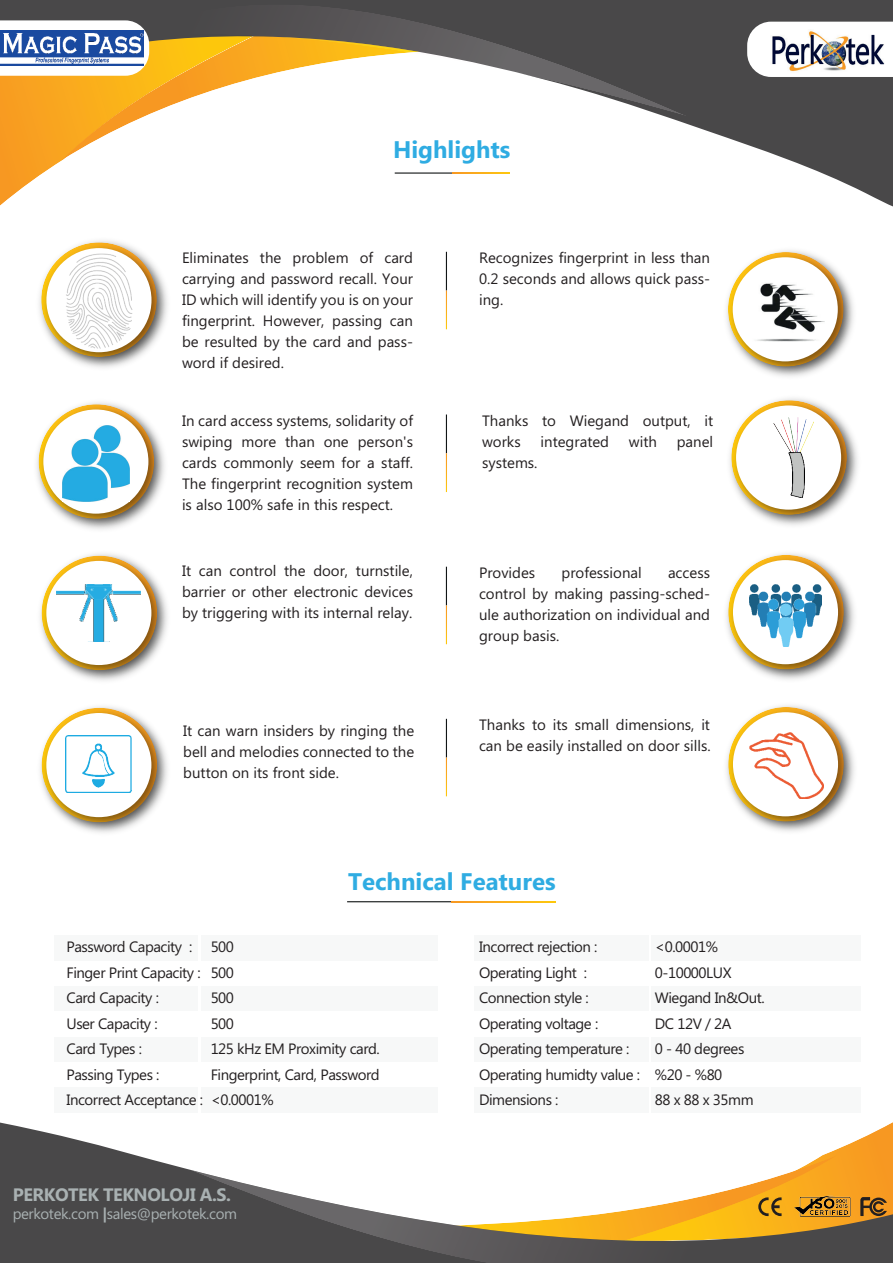
<style>
.page{position:relative;width:893px;height:1263px;background:#fff}
.page>*{position:absolute;margin:0;border:0;box-sizing:border-box;transform-origin:0 0}
.t1{font:700 24px "Microsoft Phags Pa";color:#2face2}
.t2{font:700 18px "Microsoft Phags Pa";letter-spacing:-.025em;color:#a9b1b2}
.t3{font:15px/21px "Microsoft Phags Pa";color:#231f20;text-align:justify}
.t4{font:15px/25.5px "Microsoft Phags Pa";letter-spacing:-.03em;color:#231f20}
.t5{font:15px "Microsoft Phags Pa";letter-spacing:-.025em;color:#a9b1b2}
.s1{font-weight:700}
</style>
<div class="page">
<div style="left:201px;top:935px;width:237px;height:26px;background:#f7f8f8"></div>
<div style="left:201px;top:986px;width:237px;height:25px;background:#f7f8f8"></div>
<div style="left:201px;top:1037px;width:237px;height:25px;background:#f7f8f8"></div>
<div style="left:201px;top:1087px;width:237px;height:26px;background:#f7f8f8"></div>
<div style="left:651px;top:935px;width:210px;height:26px;background:#f7f8f8"></div>
<div style="left:651px;top:986px;width:210px;height:25px;background:#f7f8f8"></div>
<div style="left:651px;top:1037px;width:210px;height:25px;background:#f7f8f8"></div>
<div style="left:651px;top:1087px;width:210px;height:26px;background:#f7f8f8"></div>
<div style="left:54px;top:935px;width:143px;height:26px;background:#f7f8f8"></div>
<div style="left:54px;top:986px;width:143px;height:25px;background:#f7f8f8"></div>
<div style="left:54px;top:1037px;width:143px;height:25px;background:#f7f8f8"></div>
<div style="left:54px;top:1087px;width:143px;height:26px;background:#f7f8f8"></div>
<hr style="left:347px;top:901px;width:104px;height:1px;background:#121516">
<svg style="left:0;top:0;width:893px;height:207px"></svg>
<svg style="left:118px;top:4px;width:573px;height:114px"></svg>
<svg style="left:0;top:1122px;width:893px;height:141px;fill:#494849"></svg>
<svg style="left:187px;top:1169px;width:575px;height:94px;fill:#4c4a4b"></svg>
<svg style="left:747px;top:22px;width:146px;height:55px"></svg>
<img style="left:770px;top:30px;width:114px;height:43px">
<svg style="left:419px;top:1122px;width:474px;height:120px"></svg>
<img style="left:793px;top:1195px;width:58px;height:22px">
<img style="left:39px;top:240px;width:129px;height:128px">
<img style="left:729px;top:398px;width:129px;height:128px">
<div style="left:736px;top:405px;width:105px;height:105px;background:#fff;border-radius:50%"></div>
<img style="left:36px;top:402px;width:129px;height:128px">
<div style="left:43px;top:409px;width:105px;height:105px;background:#fff;border-radius:50%"></div>
<img style="left:726px;top:250px;width:128px;height:127px">
<div style="left:733px;top:257px;width:105px;height:104px;background:#fff;border-radius:50%"></div>
<hr style="left:446px;top:414px;width:1px;height:39px;background:#121516">
<hr style="left:446px;top:252px;width:1px;height:39px;background:#121516">
<hr style="left:446px;top:567px;width:1px;height:38px;background:#121516">
<hr style="left:395px;top:172px;width:57px;height:2px;background:#121516">
<hr style="left:452px;top:173px;width:58px;height:1px;background:#fff">
<img style="left:40px;top:553px;width:128px;height:128px">
<div style="left:46px;top:561px;width:105px;height:104px;background:#fff;border-radius:50%"></div>
<img style="left:48px;top:250px;width:102px;height:102px">
<img style="left:726px;top:553px;width:129px;height:127px">
<div style="left:733px;top:560px;width:105px;height:104px;background:#fff;border-radius:50%"></div>
<img style="left:749px;top:584px;width:73px;height:62px">
<hr style="left:446px;top:719px;width:1px;height:38px;background:#121516">
<img style="left:40px;top:706px;width:128px;height:127px">
<div style="left:46px;top:713px;width:105px;height:104px;background:#fff;border-radius:50%"></div>
<img style="left:726px;top:705px;width:129px;height:127px">
<div style="left:733px;top:712px;width:105px;height:104px;background:#fff;border-radius:50%"></div>
<img style="left:756px;top:283px;width:68px;height:59px">
<img style="left:63px;top:426px;width:67px;height:76px">
<svg style="left:0;top:20px;width:149px;height:56px"></svg>
<img style="left:0;top:31px;width:144px;height:34px">
<div style="left:474px;top:935px;width:174px;height:26px;background:#f7f8f8"></div>
<div style="left:474px;top:986px;width:174px;height:25px;background:#f7f8f8"></div>
<div style="left:474px;top:1037px;width:174px;height:25px;background:#f7f8f8"></div>
<div style="left:474px;top:1087px;width:174px;height:26px;background:#f7f8f8"></div>
<img style="left:774px;top:418px;width:40px;height:79px">
<img style="left:749px;top:732px;width:74px;height:67px">
<img style="left:56px;top:585px;width:85px;height:56px">
<img style="left:65px;top:736px;width:66px;height:56px">
<h1 class="t1" style="left:393px;top:140px;width:119px">Highlights</h1>
<p class="t3" style="left:182px;top:248px;width:233px">Eliminates the problem of card carrying and password recall. Your ID which will identify you is on your fingerprint. However, passing can be resulted by the card and pass&shy;word if desired.</p>
<p class="t3" style="left:182px;top:411px;width:233px">In card access systems, solidarity of swiping more than one person's cards commonly seem for a staff.<br>The fingerprint recognition system is also 100% safe in this respect.</p>
<p class="t3" style="left:182px;top:561px;width:233px">It can control the door, turnstile, barrier or other electronic devices by triggering with its internal relay.</p>
<p class="t3" style="left:183px;top:721px;width:233px">It can warn insiders by ringing the bell and melodies connected to the button on its front side.</p>
<p class="t3" style="left:479px;top:248px;width:233px">Recognizes fingerprint in less than 0.2 seconds and allows quick pass&shy;ing.</p>
<p class="t3" style="left:482px;top:411px;width:233px">Thanks to Wiegand output, it works</p>
<p class="t3" style="left:541px;top:432px;width:70px">integrated</p>
<p class="t3" style="left:629px;top:432px;width:30px">with</p>
<p class="t3" style="left:677px;top:432px;width:38px">panel</p>
<p class="t3" style="left:482px;top:453px;width:57px">systems.</p>
<p class="t3" style="left:479px;top:563px;width:58px">Provides</p>
<p class="t3" style="left:561px;top:563px;width:82px">professional</p>
<p class="t3" style="left:479px;top:563px;width:233px;text-indent:189px">access control by making passing-sched&shy;ule authorization on individual and group basis.</p>
<p class="t3" style="left:479px;top:715px;width:233px">Thanks to its small dimensions, it can be easily installed on door sills.</p>
<h1 class="t1" style="left:348px;top:871px;width:209px">Technical Features</h1>
<p class="t4" style="left:66px;top:935px;width:138px">Password Capacity :<br>Finger Print Capacity :<br>Card Capacity :<br>User Capacity :<br>Card Types :<br>Passing Types :<br>Incorrect Acceptance :</p>
<p class="t4" style="left:211px;top:935px;width:171px">500<br>500<br>500<br>500<br>125 kHz EM Proximity card.<br>Fingerprint, Card, Password &lt;0.0001%</p>
<p class="t4" style="left:479px;top:935px;width:163px">Incorrect rejection :<br>Operating Light :<br>Connection style :<br>Operating voltage :<br>Operating temperature :<br>Operating humidty value :<br>Dimensions :</p>
<p class="t4" style="left:655px;top:935px;width:111px">&lt;0.0001%<br>0-10000LUX<br>Wiegand In&amp;Out.<br>DC 12V / 2A<br>0 - 40 degrees %20 - %80<br>88 x 88 x 35mm</p>
<p class="t2" style="left:13px;top:1187px;width:220px">PERKOTEK TEKNOLOJI A.S.</p>
<p class="t5" style="left:13px;top:1208px;width:226px">perkotek.com <span class="s1">|</span>sales@perkotek.com</p>
</div>
